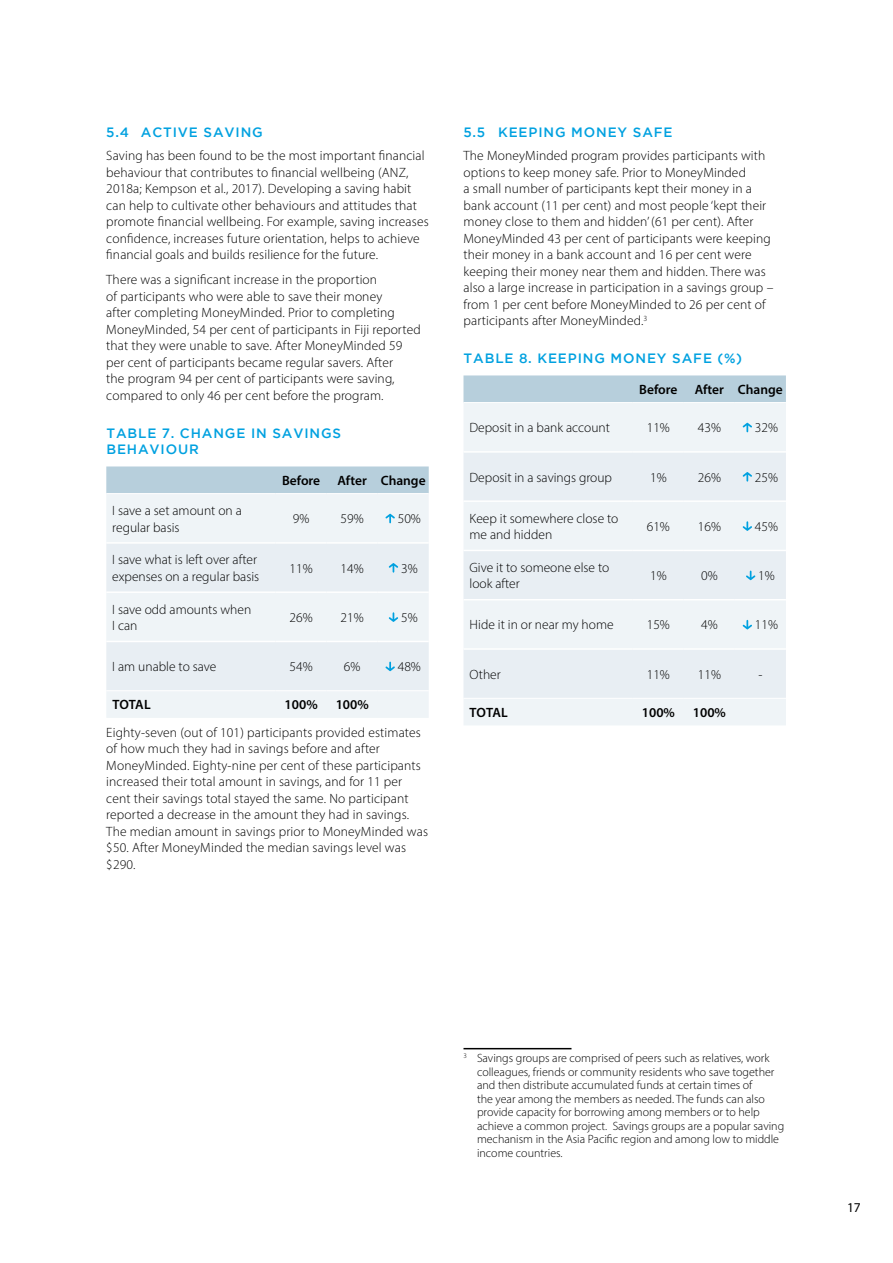
<style>
.page{position:relative;width:893px;height:1263px;background:#fff}
.page>*{position:absolute;margin:0;border:0;box-sizing:border-box;transform-origin:0 0}
.t1{font:300 13.5px/16.5px "Myriad Pro";letter-spacing:.01em;color:#000}
.t2{font:500 13.5px/16.5px "Gotham";letter-spacing:.065em;color:#00a1e0}
.t3{font:600 13.5px "Myriad Pro";color:#000}
.t4{font:13.5px "Myriad Pro";color:#000}
.t5{font:300 12px/13.5px "Myriad Pro";color:#000}
</style>
<div class="page">
<div style="left:106px;top:466px;width:323px;height:27px;background:#b7cfdc"></div>
<div style="left:106px;top:494px;width:323px;height:224px;background:#eff4f7"></div>
<div style="left:106px;top:544px;width:323px;height:146px;background:#e8eef3"></div>
<hr style="left:106px;top:542px;width:170px;height:2px;background:#fff">
<hr style="left:276px;top:542px;width:51px;height:2px;background:#fff">
<hr style="left:327px;top:542px;width:51px;height:2px;background:#fff">
<hr style="left:378px;top:542px;width:51px;height:2px;background:#fff">
<hr style="left:106px;top:591px;width:170px;height:2px;background:#fff">
<hr style="left:276px;top:591px;width:51px;height:2px;background:#fff">
<hr style="left:327px;top:591px;width:51px;height:2px;background:#fff">
<hr style="left:378px;top:591px;width:51px;height:2px;background:#fff">
<hr style="left:106px;top:641px;width:170px;height:1px;background:#fff">
<hr style="left:276px;top:641px;width:51px;height:1px;background:#fff">
<hr style="left:327px;top:641px;width:51px;height:1px;background:#fff">
<hr style="left:378px;top:641px;width:51px;height:1px;background:#fff">
<hr style="left:106px;top:690px;width:170px;height:1px;background:#fff">
<hr style="left:276px;top:690px;width:51px;height:1px;background:#fff">
<hr style="left:327px;top:690px;width:51px;height:1px;background:#fff">
<hr style="left:378px;top:690px;width:51px;height:1px;background:#fff">
<svg style="left:385px;top:514px;width:10px;height:9px"></svg>
<svg style="left:389px;top:563px;width:9px;height:10px"></svg>
<svg style="left:389px;top:612px;width:9px;height:10px"></svg>
<svg style="left:385px;top:662px;width:10px;height:9px"></svg>
<div style="left:463px;top:375px;width:323px;height:27px;background:#b7cfdc"></div>
<div style="left:464px;top:403px;width:322px;height:322px;background:#eff4f7"></div>
<div style="left:463px;top:453px;width:323px;height:245px;background:#e8eef3"></div>
<hr style="left:463px;top:698px;width:170px;height:1px;background:#fff">
<hr style="left:633px;top:698px;width:51px;height:1px;background:#fff">
<hr style="left:684px;top:698px;width:51px;height:1px;background:#fff">
<hr style="left:735px;top:698px;width:51px;height:1px;background:#fff">
<hr style="left:463px;top:451px;width:170px;height:2px;background:#fff">
<hr style="left:633px;top:451px;width:51px;height:2px;background:#fff">
<hr style="left:684px;top:451px;width:51px;height:2px;background:#fff">
<hr style="left:735px;top:451px;width:51px;height:2px;background:#fff">
<hr style="left:463px;top:500px;width:170px;height:2px;background:#fff">
<hr style="left:633px;top:500px;width:51px;height:2px;background:#fff">
<hr style="left:684px;top:500px;width:51px;height:2px;background:#fff">
<hr style="left:735px;top:500px;width:51px;height:2px;background:#fff">
<hr style="left:463px;top:550px;width:170px;height:1px;background:#fff">
<hr style="left:633px;top:550px;width:51px;height:1px;background:#fff">
<hr style="left:684px;top:550px;width:51px;height:1px;background:#fff">
<hr style="left:735px;top:550px;width:51px;height:1px;background:#fff">
<hr style="left:463px;top:599px;width:170px;height:1px;background:#fff">
<hr style="left:633px;top:599px;width:51px;height:1px;background:#fff">
<hr style="left:684px;top:599px;width:51px;height:1px;background:#fff">
<hr style="left:735px;top:599px;width:51px;height:1px;background:#fff">
<hr style="left:463px;top:648px;width:170px;height:2px;background:#fff">
<hr style="left:633px;top:648px;width:51px;height:2px;background:#fff">
<hr style="left:684px;top:648px;width:51px;height:2px;background:#fff">
<hr style="left:735px;top:648px;width:51px;height:2px;background:#fff">
<svg style="left:743px;top:423px;width:9px;height:9px"></svg>
<svg style="left:743px;top:472px;width:9px;height:10px"></svg>
<svg style="left:743px;top:521px;width:9px;height:10px"></svg>
<svg style="left:746px;top:571px;width:9px;height:9px"></svg>
<svg style="left:743px;top:620px;width:9px;height:9px"></svg>
<hr style="left:463px;top:1048px;width:108px;height:1px;background:#000">
<p class="t2" style="left:106px;top:124px;width:158px">5.4 ACTIVE SAVING</p>
<p class="t1" style="left:106px;top:147px;width:324px">Saving has been found to be the most important financial behaviour that contributes to financial wellbeing (ANZ, 2018a; Kempson et al., 2017). Developing a saving habit can help to cultivate other behaviours and attitudes that promote financial wellbeing. For example, saving increases confidence, increases future orientation, helps to achieve financial goals and builds resilience for the future.</p>
<p class="t1" style="left:106px;top:271px;width:316px">There was a significant increase in the proportion<br>of participants who were able to save their money<br>after completing MoneyMinded. Prior to completing MoneyMinded, 54 per cent of participants in Fiji reported that they were unable to save. After MoneyMinded 59 per cent of participants became regular savers. After<br>the program 94 per cent of participants were saving, compared to only 46 per cent before the program.</p>
<p class="t2" style="left:106px;top:424px;width:236px">TABLE 7. CHANGE IN SAVINGS<br>BEHAVIOUR</p>
<p class="t3" style="left:282px;top:472px;width:40px">Before</p>
<p class="t3" style="left:337px;top:472px;width:90px">After Change</p>
<p class="t1" style="left:112px;top:502px;width:131px">I save a set amount on a regular basis</p>
<p class="t1" style="left:293px;top:510px;width:18px">9%</p>
<p class="t1" style="left:341px;top:510px;width:25px">59%</p>
<p class="t1" style="left:398px;top:510px;width:25px">50%</p>
<p class="t1" style="left:112px;top:551px;width:148px">I save what is left over after expenses on a regular basis</p>
<p class="t1" style="left:290px;top:560px;width:25px">11%</p>
<p class="t1" style="left:341px;top:560px;width:25px">14%</p>
<p class="t1" style="left:401px;top:560px;width:18px">3%</p>
<p class="t1" style="left:112px;top:601px;width:140px">I save odd amounts when<br>I can</p>
<p class="t1" style="left:290px;top:609px;width:25px">26%</p>
<p class="t1" style="left:341px;top:609px;width:25px">21%</p>
<p class="t1" style="left:401px;top:609px;width:18px">5%</p>
<p class="t1" style="left:112px;top:658px;width:106px">I am unable to save</p>
<p class="t1" style="left:290px;top:658px;width:25px">54%</p>
<p class="t1" style="left:344px;top:658px;width:18px">6%</p>
<p class="t1" style="left:398px;top:658px;width:25px">48%</p>
<p class="t3" style="left:112px;top:696px;width:40px">Total</p>
<p class="t3" style="left:285px;top:696px;width:35px">100%</p>
<p class="t3" style="left:336px;top:696px;width:35px">100%</p>
<p class="t1" style="left:106px;top:724px;width:323px">Eighty-seven (out of 101) participants provided estimates of how much they had in savings before and after MoneyMinded. Eighty-nine per cent of these participants increased their total amount in savings, and for 11 per cent their savings total stayed the same. No participant reported a decrease in the amount they had in savings.<br>The median amount in savings prior to MoneyMinded was $50. After MoneyMinded the median savings level was $290.</p>
<p class="t2" style="left:463px;top:124px;width:211px">5.5 KEEPING MONEY SAFE</p>
<p class="t1" style="left:463px;top:147px;width:311px">The MoneyMinded program provides participants with options to keep money safe. Prior to MoneyMinded<br>a small number of participants kept their money in a bank account (11 per cent) and most people ‘kept their money close to them and hidden’ (61 per cent). After MoneyMinded 43 per cent of participants were keeping their money in a bank account and 16 per cent were keeping their money near them and hidden. There was also a large increase in participation in a savings group – from 1 per cent before MoneyMinded to 26 per cent of participants after MoneyMinded.<sup>3</sup></p>
<p class="t2" style="left:464px;top:350px;width:280px">TABLE 8. KEEPING MONEY SAFE (%)</p>
<p class="t3" style="left:639px;top:381px;width:40px">Before</p>
<p class="t3" style="left:695px;top:381px;width:90px">After Change</p>
<p class="t1" style="left:469px;top:419px;width:142px">Deposit in a bank account</p>
<p class="t1" style="left:647px;top:419px;width:25px">11%</p>
<p class="t1" style="left:698px;top:419px;width:25px">43%</p>
<p class="t1" style="left:755px;top:419px;width:25px">32%</p>
<p class="t1" style="left:469px;top:469px;width:144px">Deposit in a savings group</p>
<p class="t1" style="left:650px;top:469px;width:18px">1%</p>
<p class="t1" style="left:698px;top:469px;width:25px">26%</p>
<p class="t1" style="left:755px;top:469px;width:25px">25%</p>
<p class="t1" style="left:469px;top:510px;width:150px">Keep it somewhere close to me and hidden</p>
<p class="t1" style="left:647px;top:518px;width:25px">61%</p>
<p class="t1" style="left:698px;top:518px;width:25px">16%</p>
<p class="t1" style="left:755px;top:518px;width:25px">45%</p>
<p class="t1" style="left:469px;top:559px;width:141px">Give it to someone else to look after</p>
<p class="t1" style="left:650px;top:567px;width:18px">1%</p>
<p class="t1" style="left:701px;top:567px;width:18px">0%</p>
<p class="t1" style="left:758px;top:567px;width:18px">1%</p>
<p class="t1" style="left:469px;top:616px;width:146px">Hide it in or near my home</p>
<p class="t1" style="left:647px;top:616px;width:25px">15%</p>
<p class="t1" style="left:701px;top:616px;width:18px">4%</p>
<p class="t1" style="left:755px;top:616px;width:25px">11%</p>
<p class="t1" style="left:469px;top:666px;width:33px">Other</p>
<p class="t1" style="left:647px;top:666px;width:25px">11%</p>
<p class="t1" style="left:698px;top:666px;width:25px">11%</p>
<p class="t1" style="left:758px;top:666px;width:6px">-</p>
<p class="t3" style="left:470px;top:704px;width:40px">Total</p>
<p class="t3" style="left:642px;top:704px;width:35px">100%</p>
<p class="t3" style="left:693px;top:704px;width:35px">100%</p>
<p class="t5" style="left:477px;top:1051px;width:309px;text-indent:-14px"><sup>3</sup> Savings groups are comprised of peers such as relatives, work colleagues, friends or community residents who save together and then distribute accumulated funds at certain times of<br>the year among the members as needed. The funds can also provide capacity for borrowing among members or to help achieve a common project. Savings groups are a popular saving mechanism in the Asia Pacific region and among low to middle income countries.</p>
<p class="t4" style="left:847px;top:1199px;width:15px">17</p>
</div>
